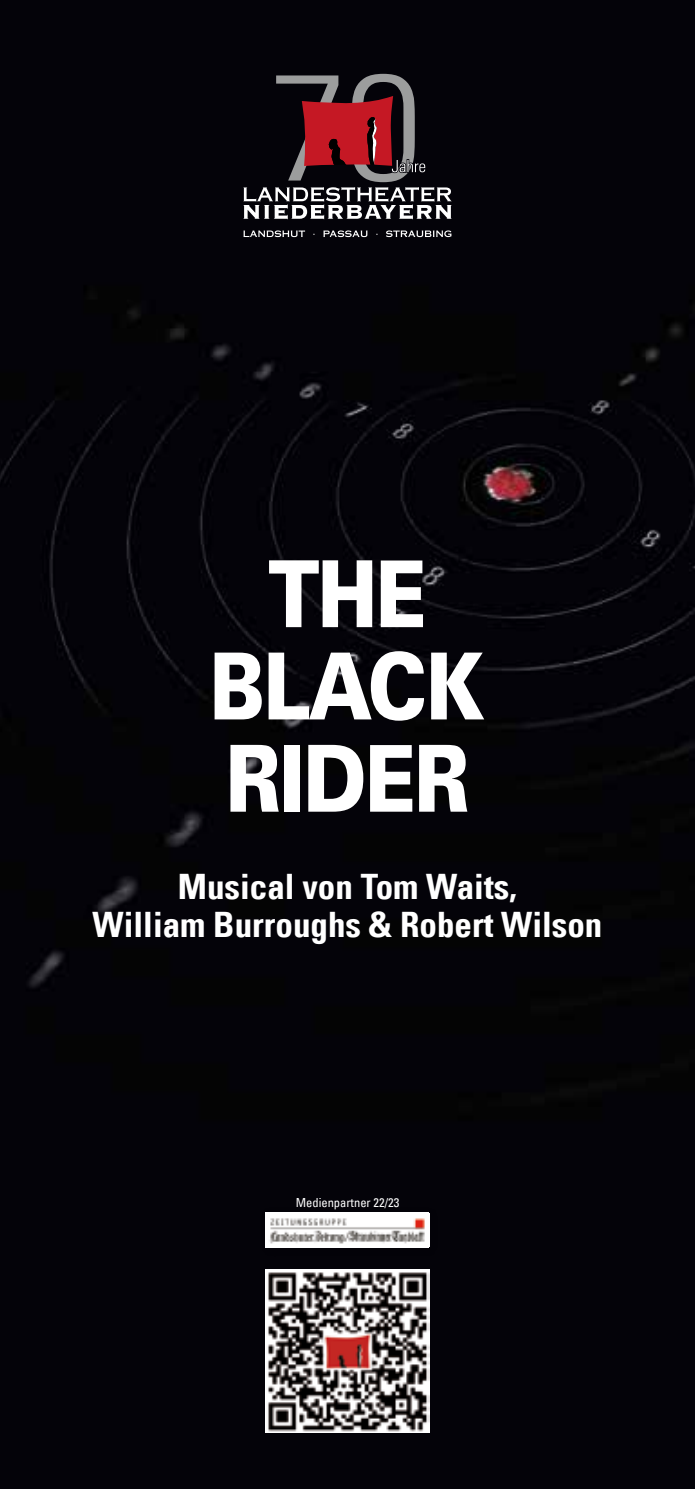
<style>
.page{position:relative;width:695px;height:1489px;background:#fff}
.page>*{position:absolute;margin:0;border:0;box-sizing:border-box;transform-origin:0 0}
.t1{font:900 92.5px/92.2px "Univers LT Pro 75";letter-spacing:-.025em;color:#fff;text-align:center;scale:.83 1}
.t2{font:35px/37.5px "Univers Com 67 Bold Cond";color:#fff;text-align:center}
.t3{font:condensed 12.5px "Univers Com 57";color:#fff}
</style>
<div class="page">
<div style="left:0;top:0;width:694px;height:1488px;background:#040309"></div>
<div style="left:259px;top:1206px;width:179px;height:50px;background:#000;opacity:.15"></div>
<div style="left:266px;top:1212px;width:163px;height:35px;background:#fff"></div>
<img style="left:269px;top:1218px;width:156px;height:26px">
<img style="left:266px;top:1269px;width:163px;height:162px">
<svg style="left:243px;top:230px;width:62px;height:7px"></svg>
<svg style="left:323px;top:230px;width:44px;height:7px"></svg>
<svg style="left:386px;top:230px;width:65px;height:7px"></svg>
<svg style="left:243px;top:74px;width:208px;height:145px;background:#4a2d32"></svg>
<h1 class="t1" style="left:210px;top:543px;width:333px">THE<br>BLACK<br>RIDER</h1>
<p class="t2" style="left:93px;top:867px;width:511px">Musical von Tom Waits,<br>William Burroughs &amp; Robert Wilson</p>
<p class="t3" style="left:296px;top:1194px;width:105px">Medienpartner 22/23</p>
</div>
